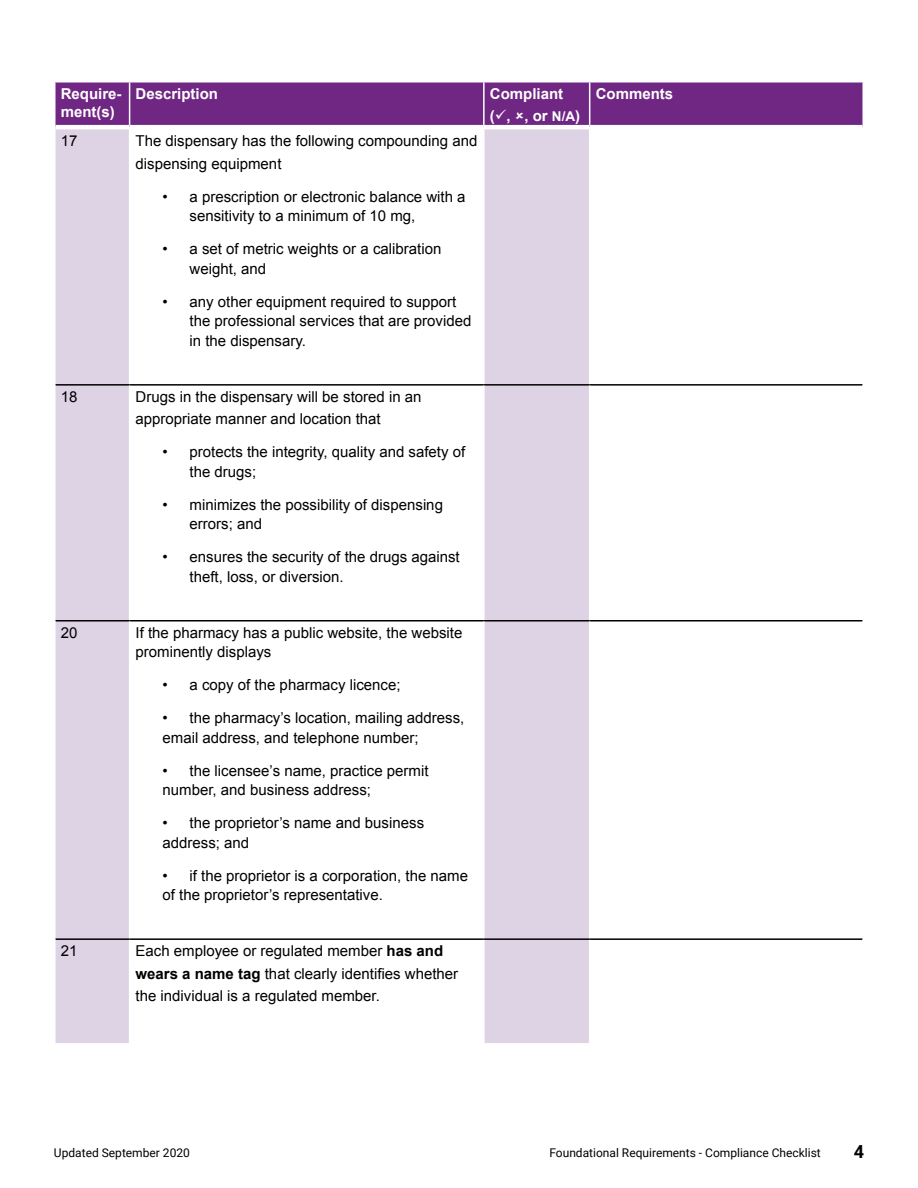
<style>
.page{position:relative;width:918px;height:1188px;background:#fff}
.page>*{position:absolute;margin:0;border:0;box-sizing:border-box;transform-origin:0 0}
.t1{font:700 18px "Roboto";color:#000}
.t2{font:15px/19.5px "Arial";color:#000}
.t3{font:700 15px/18px "Arial";color:#fff}
.t4{font:12px "Roboto";color:#000}
.s1{font-size:13.5px}
.s2{font-weight:700}
</style>
<div class="page">
<svg style="left:56px;top:129px;width:533px;height:914px"></svg>
<hr style="left:129px;top:129px;width:1px;height:255px;background:#fff">
<hr style="left:483px;top:129px;width:2px;height:255px;background:#fff">
<hr style="left:56px;top:384px;width:74px;height:2px;background:#000">
<hr style="left:130px;top:384px;width:354px;height:2px;background:#000">
<hr style="left:484px;top:384px;width:106px;height:2px;background:#000">
<hr style="left:590px;top:384px;width:272px;height:2px;background:#000">
<hr style="left:129px;top:386px;width:1px;height:234px;background:#fff">
<hr style="left:483px;top:386px;width:2px;height:234px;background:#fff">
<hr style="left:56px;top:620px;width:74px;height:2px;background:#000">
<hr style="left:130px;top:620px;width:354px;height:2px;background:#000">
<hr style="left:484px;top:620px;width:106px;height:2px;background:#000">
<hr style="left:590px;top:620px;width:272px;height:2px;background:#000">
<hr style="left:129px;top:622px;width:1px;height:316px;background:#fff">
<hr style="left:483px;top:622px;width:2px;height:316px;background:#fff">
<hr style="left:56px;top:938px;width:74px;height:2px;background:#000">
<hr style="left:130px;top:938px;width:354px;height:2px;background:#000">
<hr style="left:484px;top:938px;width:106px;height:2px;background:#000">
<hr style="left:590px;top:938px;width:272px;height:2px;background:#000">
<hr style="left:129px;top:940px;width:1px;height:103px;background:#fff">
<hr style="left:483px;top:940px;width:2px;height:103px;background:#fff">
<svg style="left:55px;top:82px;width:808px;height:45px;background:#79348b"></svg>
<p class="t3" style="left:61px;top:85px;width:62px">Require&shy;ment(s)</p>
<p class="t3" style="left:136px;top:85px;width:84px">Description</p>
<p class="t3" style="left:490px;top:83px;width:92px;line-height:22.5px">Compliant (✓, , or <span class="s1">N/A</span>)</p>
<p class="t3" style="left:596px;top:85px;width:79px">Comments</p>
<p class="t2" style="left:61px;top:131px;width:18px">17</p>
<p class="t2" style="left:136px;top:130px;width:343px;line-height:22.5px">The dispensary has the following compounding and dispensing equipment</p>
<p class="t2" style="left:190px;top:187px;width:277px;text-indent:-27px">• a prescription or electronic balance with a sensitivity to a minimum of 10 mg,</p>
<p class="t2" style="left:190px;top:239px;width:253px;text-indent:-27px">• a set of metric weights or a calibration weight, and</p>
<p class="t2" style="left:190px;top:292px;width:283px;text-indent:-27px">• any other equipment required to support the professional services that are provided in the dispensary.</p>
<p class="t2" style="left:61px;top:387px;width:18px">18</p>
<p class="t2" style="left:136px;top:385px;width:287px;line-height:22.5px">Drugs in the dispensary will be stored in an appropriate manner and location that</p>
<p class="t2" style="left:190px;top:442px;width:277px;text-indent:-27px">• protects the integrity, quality and safety of the drugs;</p>
<p class="t2" style="left:190px;top:495px;width:255px;text-indent:-27px">• minimizes the possibility of dispensing errors; and</p>
<p class="t2" style="left:190px;top:547px;width:272px;text-indent:-27px">• ensures the security of the drugs against theft, loss, or diversion.</p>
<p class="t2" style="left:61px;top:623px;width:18px">20</p>
<p class="t2" style="left:136px;top:623px;width:328px">If the pharmacy has a public website, the website prominently displays</p>
<p class="t2" style="left:163px;top:675px;width:239px">• a copy of the pharmacy licence;</p>
<p class="t2" style="left:163px;top:708px;width:303px">• the pharmacy’s location, mailing address, email address, and telephone number;</p>
<p class="t2" style="left:163px;top:761px;width:267px">• the licensee’s name, practice permit number, and business address;</p>
<p class="t2" style="left:163px;top:813px;width:263px">• the proprietor’s name and business address; and</p>
<p class="t2" style="left:163px;top:866px;width:307px">• if the proprietor is a corporation, the name of the proprietor’s representative.</p>
<p class="t2" style="left:61px;top:941px;width:18px">21</p>
<p class="t2" style="left:136px;top:940px;width:324px;line-height:22.5px">Each employee or regulated member <span class="s2">has and wears a name tag</span> that clearly identifies whether the individual is a regulated member.</p>
<p class="t4" style="left:54px;top:1144px;width:137px">Updated September 2020</p>
<p class="t4" style="left:549px;top:1144px;width:273px">Foundational Requirements - Compliance Checklist</p>
<p class="t1" style="left:854px;top:1139px;width:12px">4</p>
</div>
